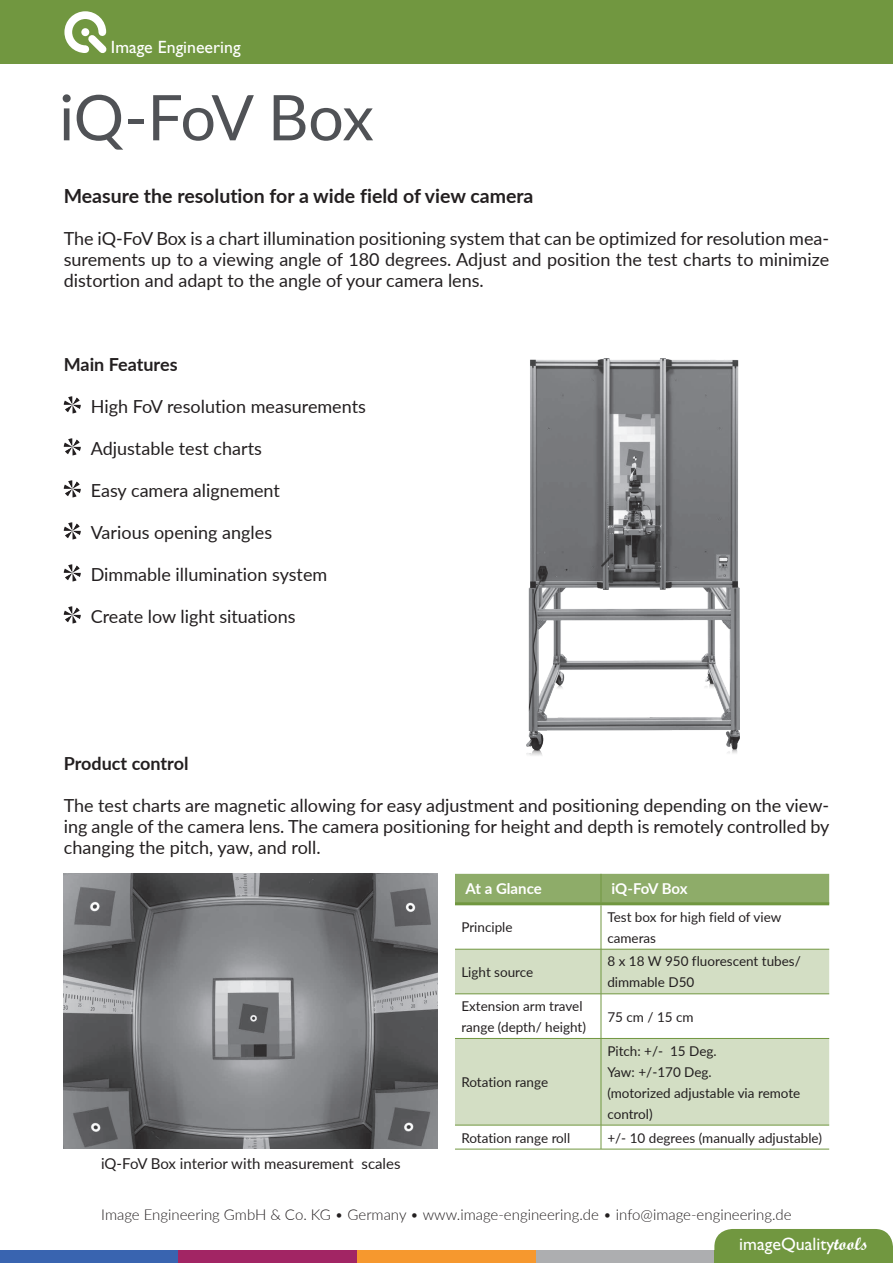
<style>
.page{position:relative;width:893px;height:1263px;background:#fff}
.page>*{position:absolute;margin:0;border:0;box-sizing:border-box;transform-origin:0 0}
.t1{font:63px "Lato";letter-spacing:-.02em;color:#505256}
._1-Subheadline{font:700 19.5px "Lato";color:#231f20}
._1-Fließtext{font:18px/21px "Lato";color:#231f20;text-align:justify}
._1-Auszählung_Punkte{font:18px "Lato";color:#231f20}
.t2{font:18px "Gill Sans Std";color:#fff}
._1-Absatzüberschrift{font:700 18px "Lato";color:#231f20}
._1-Aufzählung{font:700 18px "Lato";color:#231f20}
.t3{font:17.85px "Gill Sans Std";color:#fff}
.t4{font:300 15px "Lato";color:#231f20}
._1-Bildunterschrifte{font:15px "Lato";color:#231f20}
._1-Kopfzeile{font:700 15px "Lato";letter-spacing:-.01em;color:#fff}
._1-Zellen{font:13.5px/21px "Lato";color:#231f20}
.s1{font-family:"Wrexham Script"}
</style>
<div class="page">
<div style="left:0;top:0;width:893px;height:64px;background:#719740"></div>
<div style="left:0;top:1250px;width:179px;height:13px;background:#3964b0"></div>
<div style="left:179px;top:1250px;width:178px;height:13px;background:#a22564"></div>
<div style="left:357px;top:1250px;width:179px;height:13px;background:#f6982e"></div>
<div style="left:536px;top:1250px;width:178px;height:13px;background:#adaeb0"></div>
<div style="left:714px;top:1229px;width:179px;height:34px;background:#719740"></div>
<svg style="left:64px;top:11px;width:43px;height:42px"></svg>
<svg style="left:64px;top:396px;width:17px;height:17px"></svg>
<svg style="left:64px;top:438px;width:17px;height:17px"></svg>
<svg style="left:64px;top:480px;width:17px;height:17px"></svg>
<svg style="left:64px;top:522px;width:17px;height:17px"></svg>
<svg style="left:64px;top:564px;width:17px;height:17px"></svg>
<svg style="left:64px;top:606px;width:17px;height:17px"></svg>
<img style="left:526px;top:359px;width:214px;height:397px">
<img style="left:64px;top:874px;width:374px;height:274px">
<svg style="left:455px;top:905px;width:374px;height:244px"></svg>
<svg style="left:455px;top:950px;width:374px;height:175px;fill:#d3dec4"></svg>
<div style="left:455px;top:874px;width:374px;height:28px;background:#8eac69"></div>
<hr style="left:601px;top:905px;width:1px;height:44px;background:#719740">
<hr style="left:455px;top:949px;width:146px;height:1px;background:#719740">
<hr style="left:601px;top:949px;width:228px;height:1px;background:#719740">
<hr style="left:601px;top:949px;width:1px;height:45px;background:#719740">
<hr style="left:455px;top:993px;width:146px;height:1px;background:#719740">
<hr style="left:601px;top:993px;width:228px;height:1px;background:#719740">
<hr style="left:601px;top:994px;width:1px;height:44px;background:#719740">
<hr style="left:455px;top:1038px;width:146px;height:1px;background:#719740">
<hr style="left:601px;top:1038px;width:228px;height:1px;background:#719740">
<hr style="left:601px;top:1039px;width:1px;height:86px;background:#719740">
<hr style="left:455px;top:1125px;width:146px;height:1px;background:#719740">
<hr style="left:601px;top:1125px;width:228px;height:1px;background:#719740">
<svg style="left:601px;top:1125px;width:1px;height:24px"></svg>
<hr style="left:455px;top:1149px;width:146px;height:1px;background:#719740">
<hr style="left:601px;top:1149px;width:228px;height:1px;background:#719740">
<hr style="left:455px;top:902px;width:146px;height:3px;background:#719740">
<hr style="left:601px;top:902px;width:228px;height:3px;background:#719740">
<p class="t3" style="left:111px;top:37px;width:131px">Image Engineering</p>
<p class="t1" style="left:59px;top:72px;width:316px">iQ-FoV Box</p>
<p class="_1-Subheadline" style="left:64px;top:182px;width:471px">Measure the resolution for a wide field of view camera</p>
<p class="_1-Fließtext" style="left:64px;top:228px;width:767px">The iQ-FoV Box is a chart illumination positioning system that can be optimized for resolution mea&shy;surements up to a viewing angle of 180 degrees. Adjust and position the test charts to minimize distortion and adapt to the angle of your camera lens.</p>
<p class="_1-Aufzählung" style="left:64px;top:352px;width:115px">Main Features</p>
<p class="_1-Auszählung_Punkte" style="left:91px;top:394px;width:277px">High FoV resolution measurements</p>
<p class="_1-Auszählung_Punkte" style="left:91px;top:436px;width:173px">Adjustable test charts</p>
<p class="_1-Auszählung_Punkte" style="left:91px;top:478px;width:191px">Easy camera alignement</p>
<p class="_1-Auszählung_Punkte" style="left:91px;top:520px;width:183px">Various opening angles</p>
<p class="_1-Auszählung_Punkte" style="left:91px;top:562px;width:238px">Dimmable illumination system</p>
<p class="_1-Auszählung_Punkte" style="left:91px;top:604px;width:206px">Create low light situations</p>
<p class="_1-Absatzüberschrift" style="left:64px;top:751px;width:126px">Product control</p>
<p class="_1-Fließtext" style="left:64px;top:795px;width:767px">The test charts are magnetic allowing for easy adjustment and positioning depending on the view&shy;ing angle of the camera lens. The camera positioning for height and depth is remotely controlled by changing the pitch, yaw, and roll.</p>
<p class="_1-Kopfzeile" style="left:466px;top:878px;width:78px">At a Glance</p>
<p class="_1-Kopfzeile" style="left:612px;top:878px;width:78px">iQ-FoV Box</p>
<p class="_1-Zellen" style="left:461px;top:916px;width:53px">Principle</p>
<p class="_1-Zellen" style="left:607px;top:906px;width:176px">Test box for high field of view cameras</p>
<p class="_1-Zellen" style="left:461px;top:961px;width:74px">Light source</p>
<p class="_1-Zellen" style="left:607px;top:950px;width:195px">8 x 18 W 950 fluorescent tubes/</p>
<p class="_1-Zellen" style="left:607px;top:971px;width:88px">dimmable D50</p>
<p class="_1-Zellen" style="left:461px;top:995px;width:126px">Extension arm travel range (depth/ height)</p>
<p class="_1-Zellen" style="left:607px;top:1005px;width:88px">75 cm / 15 cm</p>
<p class="_1-Zellen" style="left:461px;top:1071px;width:88px">Rotation range</p>
<p class="_1-Zellen" style="left:607px;top:1040px;width:111px">Pitch: +/- 15 Deg.</p>
<p class="_1-Zellen" style="left:607px;top:1061px;width:106px">Yaw: +/-170 Deg.</p>
<p class="_1-Zellen" style="left:607px;top:1082px;width:195px">(motorized adjustable via remote control)</p>
<p class="_1-Bildunterschrifte" style="left:101px;top:1153px;width:301px">iQ-FoV Box interior with measurement scales</p>
<p class="_1-Zellen" style="left:461px;top:1126px;width:110px">Rotation range roll</p>
<p class="_1-Zellen" style="left:607px;top:1126px;width:216px">+/- 10 degrees (manually adjustable)</p>
<p class="t4" style="left:101px;top:1204px;width:692px">Image Engineering GmbH &amp; Co. KG • Germany • www.image-engineering.de • info@image-engineering.de</p>
<p class="t2" style="left:739px;top:1234px;width:131px">imageQuality<span class="s1">tools</span></p>
</div>
